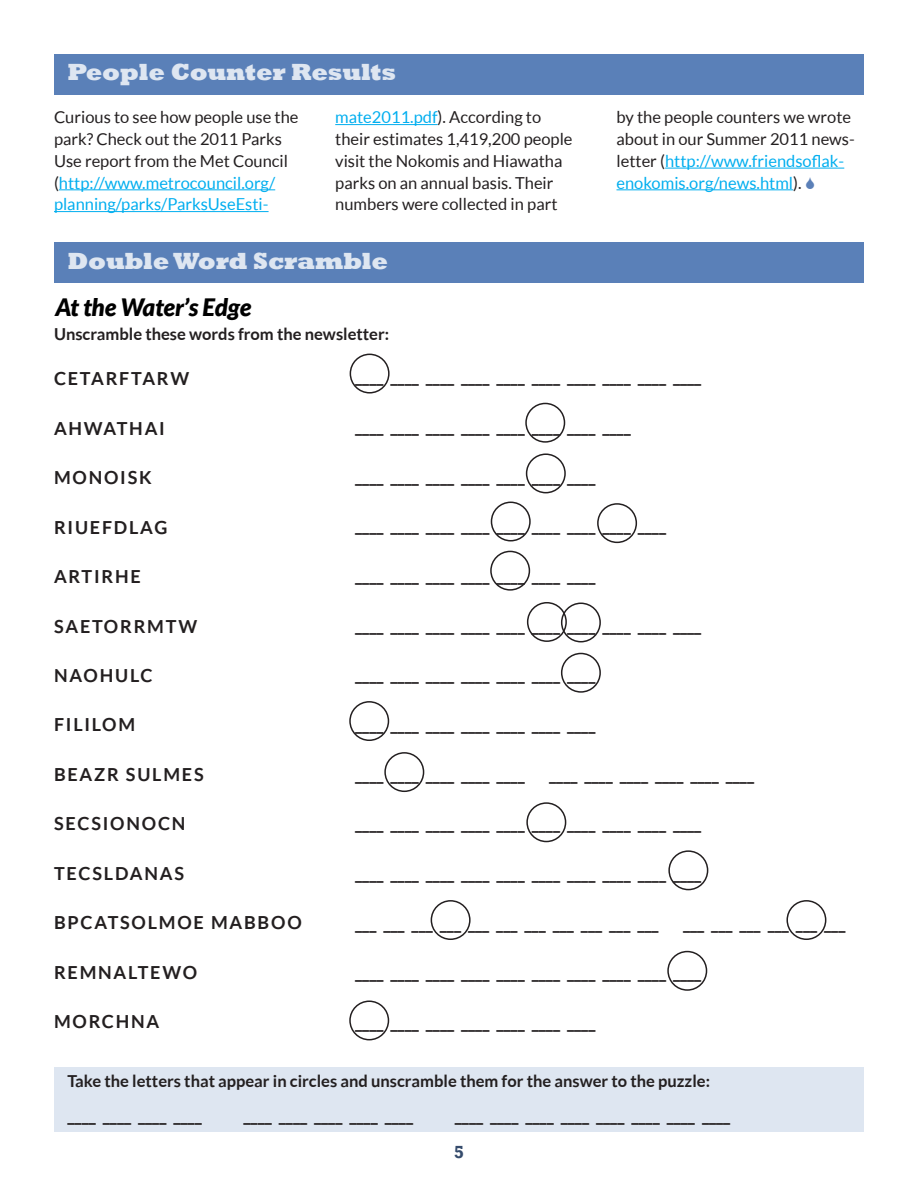
<style>
.page{position:relative;width:918px;height:1188px;background:#fff}
.page>*{position:absolute;margin:0;border:0;box-sizing:border-box;transform-origin:0 0}
.t1{font:800 24px "Rockwell";letter-spacing:-.01em;color:#dee6f1}
.t2{font:italic 900 24px "Lato";letter-spacing:-.01em;color:#000}
.Paragraph_Style_1{font:900 18px "Lato";color:#231f20}
.Paragraph_Style_1-2{font:700 18px "Lato";letter-spacing:.1em;color:#231f20}
.Paragraph_Style_1-3{font:700 18px "Rockwell";color:#354b6c}
.Paragraph_Style_1-4{font:16.5px/21.8px "Lato";color:#231f20}
.Paragraph_Style_1-5{font:700 16.5px "Lato";color:#231f20}
.s1{color:#00aeef}
</style>
<div class="page">
<div style="left:54px;top:54px;width:810px;height:40px;background:#5a80b8"></div>
<hr style="left:59px;top:189px;width:216px;height:1px;background:#00aeef">
<hr style="left:54px;top:211px;width:215px;height:1px;background:#00aeef">
<hr style="left:335px;top:124px;width:103px;height:1px;background:#00aeef">
<div style="left:350px;top:354px;width:40px;height:40px;border:2px solid #231f20;border-radius:50%"></div>
<div style="left:525px;top:403px;width:40px;height:40px;border:2px solid #231f20;border-radius:50%"></div>
<div style="left:526px;top:453px;width:40px;height:40px;border:2px solid #231f20;border-radius:50%"></div>
<div style="left:597px;top:503px;width:40px;height:40px;border:2px solid #231f20;border-radius:50%"></div>
<div style="left:491px;top:502px;width:40px;height:40px;border:2px solid #231f20;border-radius:50%"></div>
<div style="left:490px;top:551px;width:40px;height:40px;border:2px solid #231f20;border-radius:50%"></div>
<div style="left:527px;top:602px;width:40px;height:40px;border:2px solid #231f20;border-radius:50%"></div>
<div style="left:561px;top:603px;width:40px;height:39px;border:2px solid #231f20;border-radius:50%"></div>
<div style="left:561px;top:653px;width:40px;height:40px;border:2px solid #231f20;border-radius:50%"></div>
<div style="left:349px;top:701px;width:40px;height:40px;border:2px solid #231f20;border-radius:50%"></div>
<div style="left:384px;top:752px;width:40px;height:40px;border:2px solid #231f20;border-radius:50%"></div>
<div style="left:526px;top:802px;width:40px;height:40px;border:2px solid #231f20;border-radius:50%"></div>
<div style="left:431px;top:900px;width:40px;height:40px;border:2px solid #231f20;border-radius:50%"></div>
<div style="left:349px;top:1000px;width:40px;height:40px;border:2px solid #231f20;border-radius:50%"></div>
<div style="left:668px;top:850px;width:40px;height:40px;border:2px solid #231f20;border-radius:50%"></div>
<div style="left:786px;top:900px;width:40px;height:40px;border:2px solid #231f20;border-radius:50%"></div>
<div style="left:667px;top:951px;width:40px;height:40px;border:2px solid #231f20;border-radius:50%"></div>
<hr style="left:665px;top:168px;width:179px;height:1px;background:#00aeef">
<hr style="left:616px;top:189px;width:177px;height:1px;background:#00aeef">
<div style="left:54px;top:242px;width:810px;height:41px;background:#5a80b8"></div>
<div style="left:54px;top:1067px;width:810px;height:64px;background:#dee6f1"></div>
<p class="t1" style="left:68px;top:58px;width:330px">People Counter Results</p>
<p class="Paragraph_Style_1-4" style="left:54px;top:106px;width:246px">Curious to see how people use the park? Check out the 2011 Parks<br>Use report from the Met Council (<span class="s1">http://www.metrocouncil.org/ planning/parks/ParksUseEsti-</span></p>
<p class="Paragraph_Style_1-4" style="left:335px;top:106px;width:239px"><span class="s1">mate2011.pdf</span>). According to their estimates 1,419,200 people visit the Nokomis and Hiawatha parks on an annual basis. Their numbers were collected in part</p>
<p class="t1" style="left:68px;top:247px;width:322px">Double Word Scramble</p>
<p class="t2" style="left:55px;top:293px;width:198px">At the Water’s Edge</p>
<p class="Paragraph_Style_1-5" style="left:54px;top:325px;width:337px">Unscramble these words from the newsletter:</p>
<p class="Paragraph_Style_1-4" style="left:616px;top:106px;width:240px">by the people counters we wrote about in our Summer 2011 news&shy;letter (<span class="s1">http://www.friendsoflak&shy;enokomis.org/news.html</span>).</p>
<p class="Paragraph_Style_1-2" style="left:54px;top:368px;width:137px">CETARFTARW</p>
<p class="Paragraph_Style_1-2" style="left:54px;top:418px;width:112px">AHWATHAI</p>
<p class="Paragraph_Style_1-2" style="left:54px;top:467px;width:99px">MONOISK</p>
<p class="Paragraph_Style_1-2" style="left:54px;top:517px;width:115px">RIUEFDLAG</p>
<p class="Paragraph_Style_1-2" style="left:54px;top:566px;width:88px">ARTIRHE</p>
<p class="Paragraph_Style_1-2" style="left:54px;top:616px;width:145px">SAETORRMTW</p>
<p class="Paragraph_Style_1-2" style="left:54px;top:665px;width:100px">NAOHULC</p>
<p class="Paragraph_Style_1-2" style="left:54px;top:715px;width:83px">FILILOM</p>
<p class="Paragraph_Style_1-2" style="left:54px;top:764px;width:151px">BEAZR SULMES</p>
<p class="Paragraph_Style_1-2" style="left:54px;top:813px;width:133px">SECSIONOCN</p>
<p class="Paragraph_Style_1-2" style="left:54px;top:863px;width:132px">TECSLDANAS</p>
<p class="Paragraph_Style_1-2" style="left:54px;top:912px;width:249px">BPCATSOLMOE MABBOO</p>
<p class="Paragraph_Style_1-2" style="left:54px;top:962px;width:145px">REMNALTEWO</p>
<p class="Paragraph_Style_1-2" style="left:54px;top:1011px;width:107px">MORCHNA</p>
<p class="Paragraph_Style_1" style="left:355px;top:366px;width:348px">____ ____ ____ ____ ____ ____ ____ ____ ____ ____</p>
<p class="Paragraph_Style_1" style="left:355px;top:416px;width:277px">____ ____ ____ ____ ____ ____ ____ ____</p>
<p class="Paragraph_Style_1" style="left:355px;top:465px;width:242px">____ ____ ____ ____ ____ ____ ____</p>
<p class="Paragraph_Style_1" style="left:355px;top:515px;width:312px">____ ____ ____ ____ ____ ____ ____ ____ ____</p>
<p class="Paragraph_Style_1" style="left:355px;top:565px;width:242px">____ ____ ____ ____ ____ ____ ____</p>
<p class="Paragraph_Style_1" style="left:355px;top:614px;width:348px">____ ____ ____ ____ ____ ____ ____ ____ ____ ____</p>
<p class="Paragraph_Style_1" style="left:355px;top:664px;width:242px">____ ____ ____ ____ ____ ____ ____</p>
<p class="Paragraph_Style_1" style="left:355px;top:714px;width:242px">____ ____ ____ ____ ____ ____ ____</p>
<p class="Paragraph_Style_1" style="left:355px;top:763px;width:171px">____ ____ ____ ____ ____</p>
<p class="Paragraph_Style_1" style="left:549px;top:763px;width:206px">____ ____ ____ ____ ____ ____</p>
<p class="Paragraph_Style_1" style="left:355px;top:813px;width:348px">____ ____ ____ ____ ____ ____ ____ ____ ____ ____</p>
<p class="Paragraph_Style_1" style="left:355px;top:863px;width:348px">____ ____ ____ ____ ____ ____ ____ ____ ____ ____</p>
<p class="Paragraph_Style_1" style="left:355px;top:913px;width:305px">___ ___ ___ ___ ___ ___ ___ ___ ___ ___ ___</p>
<p class="Paragraph_Style_1" style="left:683px;top:913px;width:164px">___ ___ ___ ___ ___ ___</p>
<p class="Paragraph_Style_1" style="left:355px;top:962px;width:348px">____ ____ ____ ____ ____ ____ ____ ____ ____ ____</p>
<p class="Paragraph_Style_1" style="left:355px;top:1012px;width:242px">____ ____ ____ ____ ____ ____ ____</p>
<p class="Paragraph_Style_1-5" style="left:68px;top:1072px;width:644px">Take the letters that appear in circles and unscramble them for the answer to the puzzle:</p>
<p class="Paragraph_Style_1" style="left:68px;top:1105px;width:136px">____ ____ ____ ____</p>
<p class="Paragraph_Style_1" style="left:244px;top:1105px;width:171px">____ ____ ____ ____ ____</p>
<p class="Paragraph_Style_1" style="left:455px;top:1105px;width:277px">____ ____ ____ ____ ____ ____ ____ ____</p>
<p class="Paragraph_Style_1-3" style="left:454px;top:1141px;width:11px">5</p>
</div>
